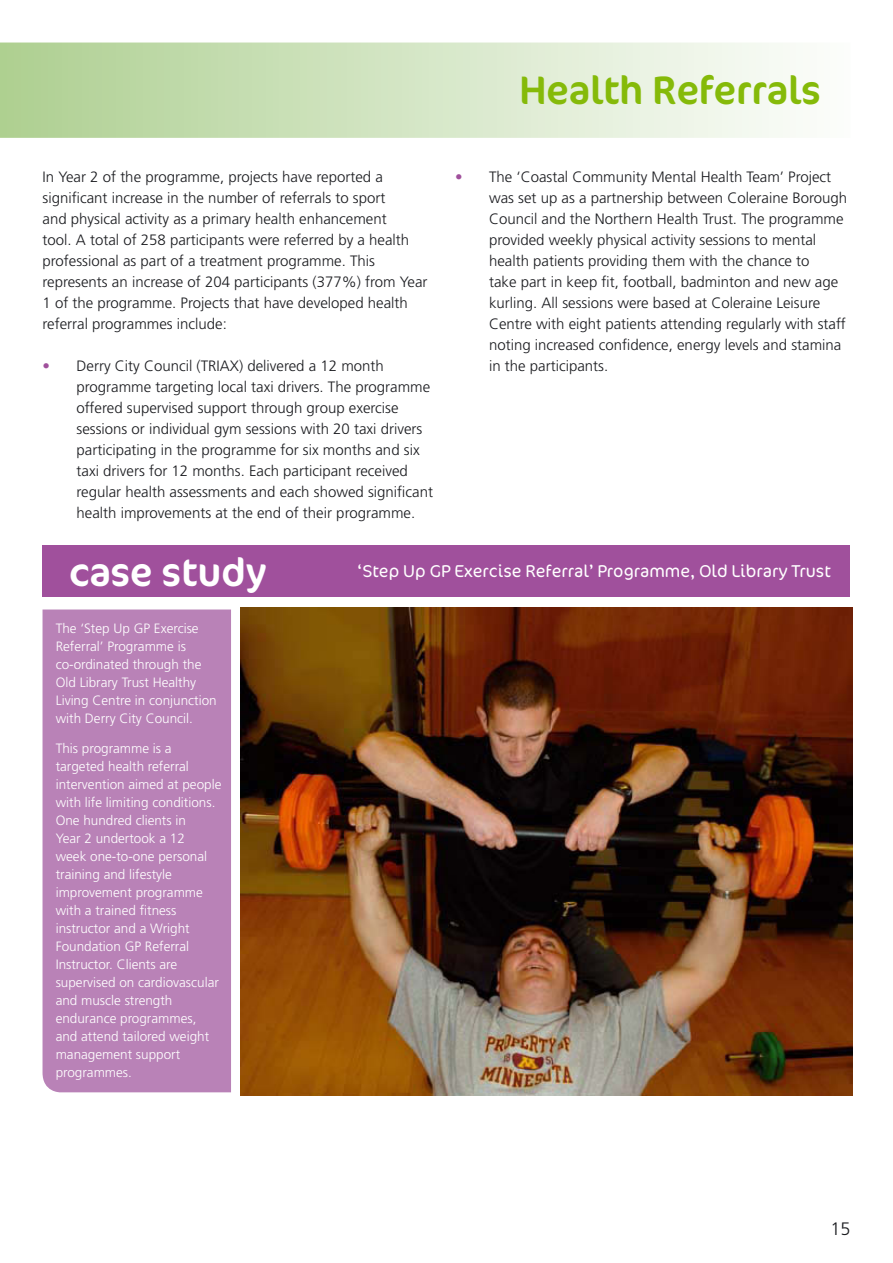
<style>
.page{position:relative;width:893px;height:1263px;background:#fff}
.page>*{position:absolute;margin:0;border:0;box-sizing:border-box;transform-origin:0 0}
.t1{font:39.9px "Cocon";color:#85ba09}
.t2{font:39.9px "Cocon";color:#fff}
.t3{font:300 18px "Frutiger";color:#1a1b1f}
.t4{font:300 17.4px "Cocon";color:#fff}
.t5{font:300 15px/21px "Frutiger";color:#1a1b1f}
.t6{font:300 13.5px/18px "Frutiger";color:#fff}
.s1{color:#a0509c}
</style>
<div class="page">
<svg style="left:0;top:43px;width:790px;height:95px;background:#d3e5c3"></svg>
<div style="left:43px;top:609px;width:188px;height:483px;background:#b982b7"></div>
<div style="left:43px;top:545px;width:807px;height:51px;background:#a0509c"></div>
<img style="left:241px;top:608px;width:611px;height:487px">
<h1 class="t1" style="left:520px;top:67px;width:303px">Health Referrals</h1>
<p class="t5" style="left:489px;top:166px;width:360px;text-indent:-34px"><span class="s1">•</span> The ‘Coastal Community Mental Health Team’ Project was set up as a partnership between Coleraine Borough Council and the Northern Health Trust. The programme provided weekly physical activity sessions to mental health patients providing them with the chance to<br>take part in keep fit, football, badminton and new age kurling. All sessions were based at Coleraine Leisure Centre with eight patients attending regularly with staff noting increased confidence, energy levels and stamina in the participants.</p>
<p class="t5" style="left:43px;top:166px;width:387px">In Year 2 of the programme, projects have reported a significant increase in the number of referrals to sport<br>and physical activity as a primary health enhancement<br>tool. A total of 258 participants were referred by a health professional as part of a treatment programme. This represents an increase of 204 participants (377%) from Year 1 of the programme. Projects that have developed health referral programmes include:</p>
<p class="t5" style="left:77px;top:355px;width:358px;text-indent:-34px"><span class="s1">•</span> Derry City Council (TRIAX) delivered a 12 month programme targeting local taxi drivers. The programme offered supervised support through group exercise sessions or individual gym sessions with 20 taxi drivers participating in the programme for six months and six taxi drivers for 12 months. Each participant received regular health assessments and each showed significant health improvements at the end of their programme.</p>
<h1 class="t2" style="left:69px;top:549px;width:199px">case study</h1>
<p class="t4" style="left:358px;top:561px;width:475px">‘Step Up GP Exercise Referral’ Programme, Old Library Trust</p>
<p class="t6" style="left:56px;top:619px;width:163px">The ‘Step Up GP Exercise<br>Referral’ Programme is co-ordinated through the<br>Old Library Trust Healthy<br>Living Centre in conjunction with Derry City Council.</p>
<p class="t6" style="left:56px;top:739px;width:167px">This programme is a targeted health referral intervention aimed at people with life limiting conditions.<br>One hundred clients in<br>Year 2 undertook a 12<br>week one-to-one personal training and lifestyle improvement programme with a trained fitness instructor and a Wright<br>Foundation GP Referral<br>Instructor. Clients are supervised on cardiovascular and muscle strength endurance programmes, and attend tailored weight management support programmes.</p>
<p class="t3" style="left:830px;top:1218px;width:22px">15</p>
</div>
